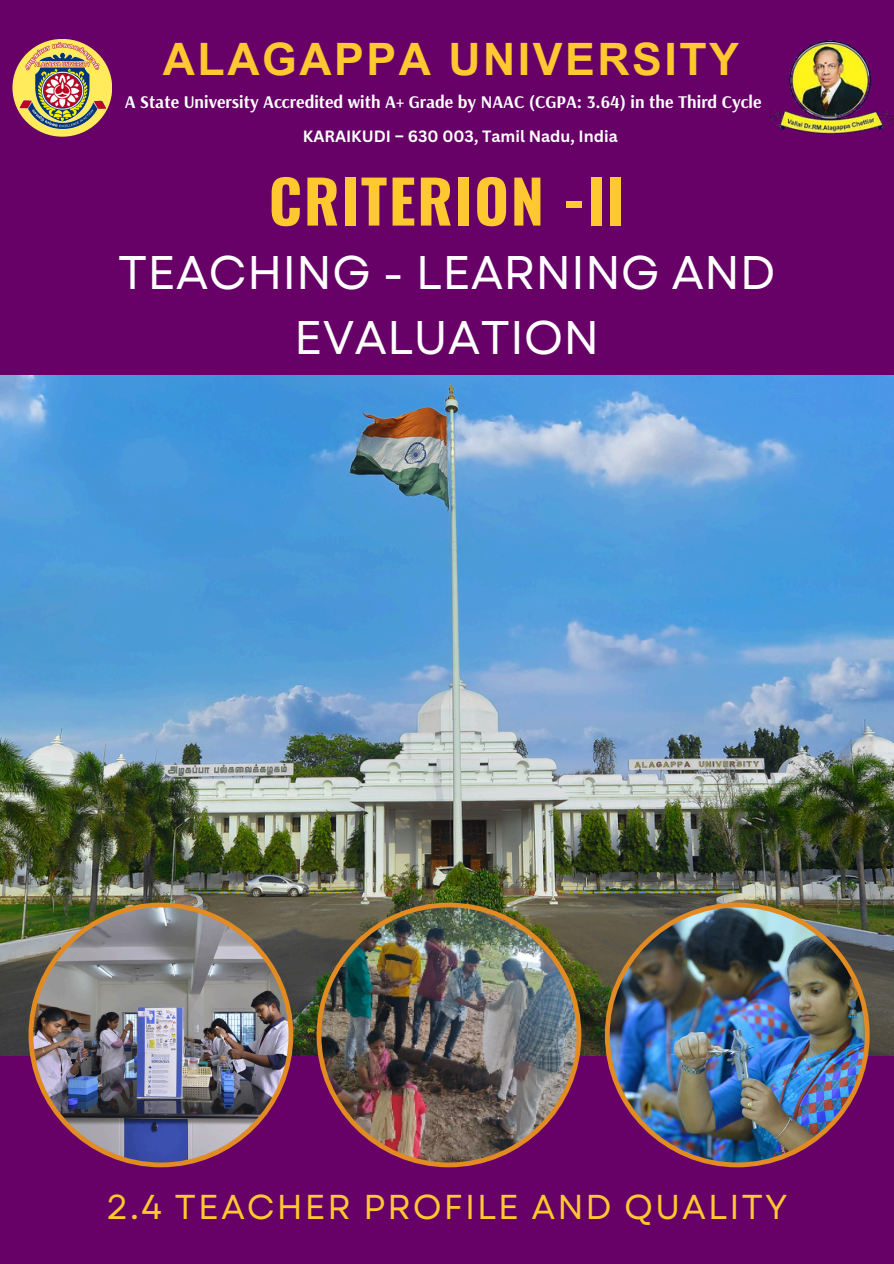
<style>
.page{position:relative;width:894px;height:1264px;background:#fff}
.page>*{position:absolute;margin:0;border:0;box-sizing:border-box;transform-origin:0 0}
.t1{font:700 59.25px "Oswald";letter-spacing:.03em;color:#fdc830}
.t2{font:47.1px/65.2px "Garet";color:#fff;text-align:center}
.t3{font:700 44.7px "Arial MT Pro";letter-spacing:.055em;color:#fdc830}
.t4{font:34.5px "Garet";letter-spacing:.055em;color:#fdc830}
.t5{font:700 17.85px "Arsenal";color:#fff}
.t6{font:700 15.9px "Canva Sans";color:#fff}
</style>
<div class="page">
<div style="left:0;top:0;width:893px;height:1263px;background:#670067"></div>
<img style="left:0;top:376px;width:893px;height:679px">
<div style="left:12px;top:39px;width:100px;height:98px;background:#ffeb5b;border-radius:50%"></div>
<img style="left:17px;top:42px;width:91px;height:89px">
<img style="left:769px;top:40px;width:124px;height:93px">
<img style="left:29px;top:902px;width:264px;height:265px">
<img style="left:316px;top:902px;width:265px;height:265px">
<img style="left:604px;top:902px;width:265px;height:265px">
<h5 class="t3" style="left:163px;top:42px;width:577px">ALAGAPPA UNIVERSITY</h5>
<p class="t5" style="left:125px;top:90px;width:638px">A State University Accredited with A+ Grade by NAAC (CGPA: 3.64) in the Third Cycle</p>
<p class="t6" style="left:303px;top:125px;width:316px">KARAIKUDI – 630 003, Tamil Nadu, India</p>
<p class="t1" style="left:268px;top:155px;width:357px">CRITERION -II</p>
<p class="t2" style="left:118px;top:240px;width:659px">TEACHING - LEARNING AND<br>EVALUATION</p>
<h4 class="t4" style="left:106px;top:1182px;width:682px">2.4 TEACHER PROFILE AND QUALITY</h4>
</div>
